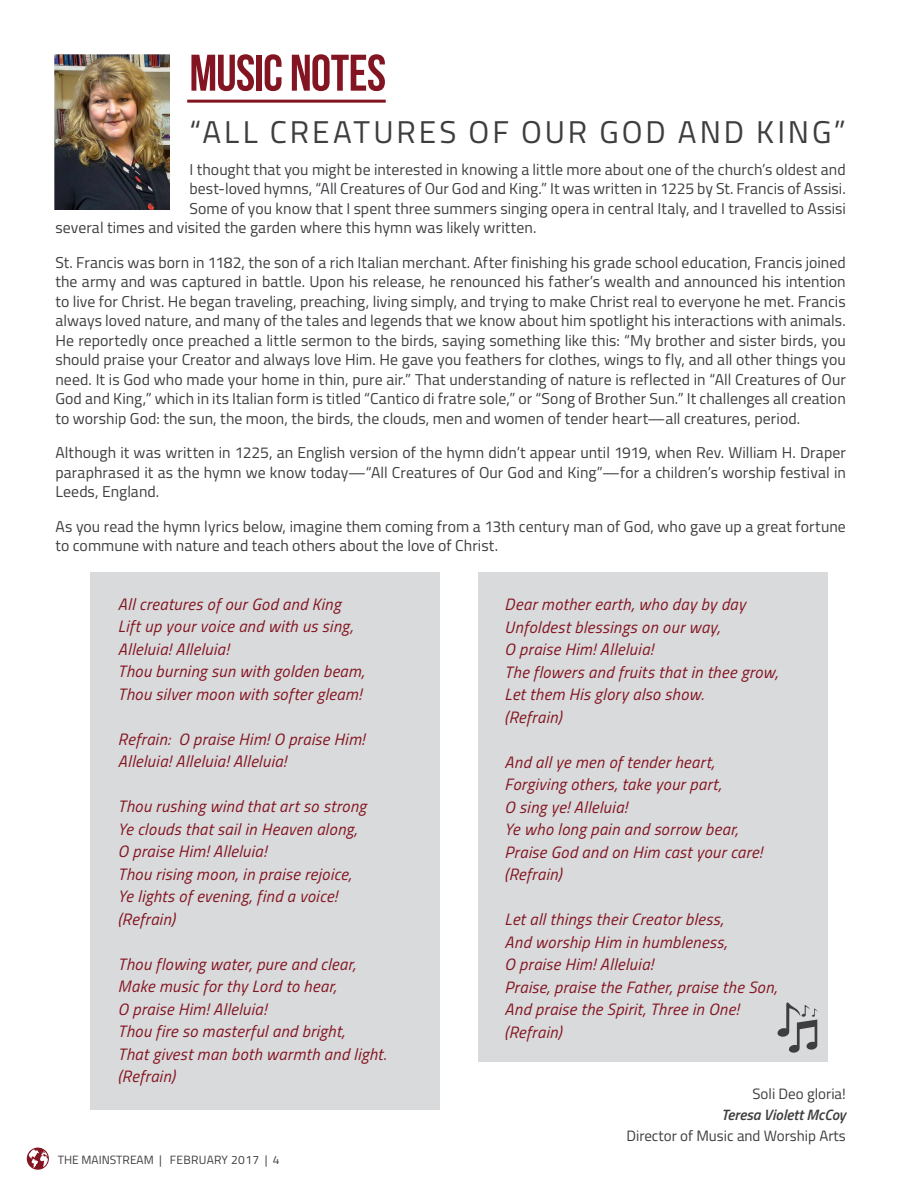
<style>
.page{position:relative;width:918px;height:1188px;background:#fff}
.page>*{position:absolute;margin:0;border:0;box-sizing:border-box;transform-origin:0 0}
.t1{font:51.3px "Bebas Neue";letter-spacing:-.015em;color:#831421}
.t2{font:31.5px "Titillium";letter-spacing:.09em;color:#3e3d40}
.t3{font:italic 16.5px/22.5px "Titillium";letter-spacing:.02em;color:#831421}
.t4{font:15.75px/19.5px "Titillium";letter-spacing:.005em;color:#3e3d40;text-align:justify}
.t5{font:15px "Titillium";color:#3e3d40}
.t6{font:italic 600 15px "Titillium";color:#3e3d40}
.t7{font:12px "Titillium";color:#3e3d40}
</style>
<div class="page">
<img style="left:55px;top:55px;width:114px;height:154px">
<hr style="left:187px;top:100px;width:199px;height:3px;background:#831421">
<div style="left:90px;top:573px;width:350px;height:537px;background:#d9dadb"></div>
<div style="left:478px;top:573px;width:350px;height:489px;background:#d9dadb"></div>
<svg style="left:27px;top:1148px;width:22px;height:22px"></svg>
<svg style="left:777px;top:1002px;width:41px;height:51px"></svg>
<h1 class="t1" style="left:189px;top:45px;width:198px">MUSIC NOTES</h1>
<h2 class="t2" style="left:189px;top:109px;width:658px">“ALL CREATURES OF OUR GOD AND KING”</h2>
<p class="t4" style="left:189px;top:159px;width:658px">I thought that you might be interested in knowing a little more about one of the church’s oldest and</p>
<p class="t4" style="left:189px;top:178px;width:658px">best-loved hymns, “All Creatures of Our God and King.” It was written in 1225 by St. Francis of Assisi.</p>
<p class="t4" style="left:189px;top:198px;width:658px">Some of you know that I spent three summers singing opera in central Italy, and I travelled to Assisi</p>
<p class="t4" style="left:55px;top:217px;width:483px">several times and visited the garden where this hymn was likely written.</p>
<p class="t4" style="left:55px;top:252px;width:792px">St. Francis was born in 1182, the son of a rich Italian merchant. After finishing his grade school education, Francis joined the army and was captured in battle. Upon his release, he renounced his father’s wealth and announced his intention to live for Christ. He began traveling, preaching, living simply, and trying to make Christ real to everyone he met. Francis always loved nature, and many of the tales and legends that we know about him spotlight his interactions with animals.<br>He reportedly once preached a little sermon to the birds, saying something like this: “My brother and sister birds, you should praise your Creator and always love Him. He gave you feathers for clothes, wings to fly, and all other things you need. It is God who made your home in thin, pure air.” That understanding of nature is reflected in “All Creatures of Our God and King,” which in its Italian form is titled “Cantico di fratre sole,” or “Song of Brother Sun.” It challenges all creation to worship God: the sun, the moon, the birds, the clouds, men and women of tender heart—all creatures, period.</p>
<p class="t4" style="left:55px;top:442px;width:792px">Although it was written in 1225, an English version of the hymn didn’t appear until 1919, when Rev. William H. Draper paraphrased it as the hymn we know today—“All Creatures of Our God and King”—for a children’s worship festival in Leeds, England.</p>
<p class="t4" style="left:55px;top:516px;width:792px">As you read the hymn lyrics below, imagine them coming from a 13th century man of God, who gave up a great fortune to commune with nature and teach others about the love of Christ.</p>
<p class="t3" style="left:118px;top:592px;width:248px">All creatures of our God and King<br>Lift up your voice and with us sing,<br>Alleluia! Alleluia!<br>Thou burning sun with golden beam,<br>Thou silver moon with softer gleam!</p>
<p class="t3" style="left:118px;top:727px;width:248px">Refrain: O praise Him! O praise Him!<br>Alleluia! Alleluia! Alleluia!</p>
<p class="t3" style="left:118px;top:794px;width:250px">Thou rushing wind that art so strong<br>Ye clouds that sail in Heaven along,<br>O praise Him! Alleluia!<br>Thou rising moon, in praise rejoice,<br>Ye lights of evening, find a voice! (Refrain)</p>
<p class="t3" style="left:118px;top:952px;width:270px">Thou flowing water, pure and clear,<br>Make music for thy Lord to hear,<br>O praise Him! Alleluia!<br>Thou fire so masterful and bright,<br>That givest man both warmth and light. (Refrain)</p>
<p class="t7" style="left:58px;top:1151px;width:223px">THE MAINSTREAM | FEBRUARY 2017 | 4</p>
<p class="t3" style="left:505px;top:592px;width:275px">Dear mother earth, who day by day<br>Unfoldest blessings on our way,<br>O praise Him! Alleluia!<br>The flowers and fruits that in thee grow,<br>Let them His glory also show.<br>(Refrain)</p>
<p class="t3" style="left:505px;top:750px;width:259px">And all ye men of tender heart,<br>Forgiving others, take your part,<br>O sing ye! Alleluia!<br>Ye who long pain and sorrow bear,<br>Praise God and on Him cast your care! (Refrain)</p>
<p class="t3" style="left:505px;top:907px;width:274px">Let all things their Creator bless,<br>And worship Him in humbleness,<br>O praise Him! Alleluia!<br>Praise, praise the Father, praise the Son,<br>And praise the Spirit, Three in One! (Refrain)</p>
<p class="t5" style="left:752px;top:1083px;width:95px">Soli Deo gloria!</p>
<p class="t6" style="left:722px;top:1103px;width:126px">Teresa Violett McCoy</p>
<p class="t5" style="left:626px;top:1125px;width:221px">Director of Music and Worship Arts</p>
</div>
